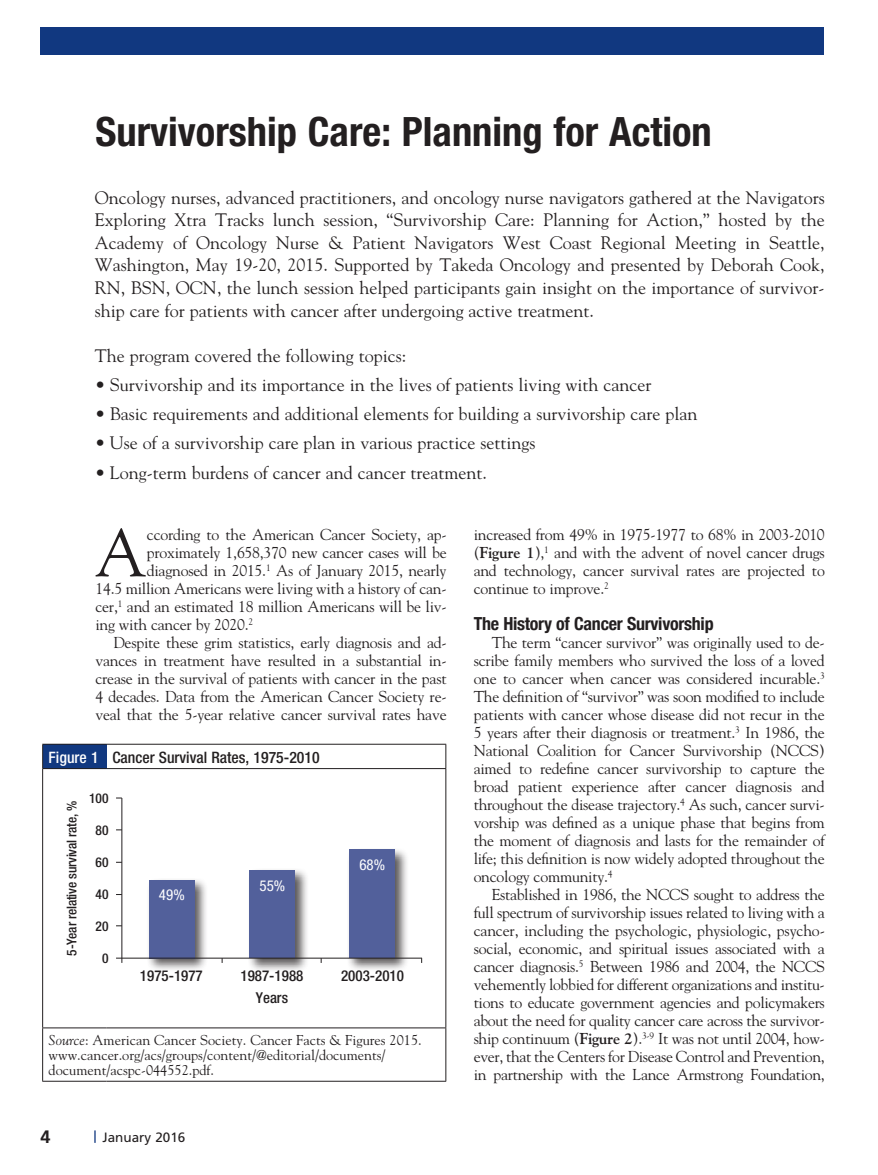
<style>
.page{position:relative;width:878px;height:1175px;background:#fff}
.page>*{position:absolute;margin:0;border:0;box-sizing:border-box;transform-origin:0 0}
.t1{font:66.9px "Goudy";color:#231f20}
.t2{font:700 condensed 40.5px "Helvetica Neue";color:#231f20}
.t3{font:18px/22.5px "Goudy";color:#231f20;text-align:justify}
.t4{font:700 condensed 18px "Helvetica Neue";letter-spacing:-.015em;color:#231f20}
.t5{font:700 18px "Frutiger";color:#231f20}
.t6{font:15.75px/18px "Goudy";letter-spacing:-.015em;color:#231f20;text-align:justify}
.t7{font:500 condensed 15.75px "Helvetica Neue";color:#231f20}
.t8{font:500 condensed 15px "Helvetica Neue";color:#231f20}
.t9{font:condensed 15px "Helvetica Neue";color:#fff}
.t10{font:14.25px/15px "Goudy";color:#231f20}
.t11{font:500 condensed 13.5px "Helvetica Neue";letter-spacing:-.015em;color:#231f20}
.t12{font:13.5px "Frutiger";color:#231f20}
.s1{color:#fff}
.s2{font-style:italic}
.s3{font-weight:700}
</style>
<div class="page">
<svg style="left:94px;top:1130px;width:2px;height:12px"></svg>
<div style="left:40px;top:27px;width:784px;height:27px;background:#113880"></div>
<div style="left:43px;top:744px;width:63px;height:24px;background:#113880"></div>
<hr style="left:106px;top:744px;width:340px;height:1px;background:#231f20">
<svg style="left:445px;top:744px;width:1px;height:24px"></svg>
<hr style="left:42px;top:744px;width:64px;height:1px;background:#231f20">
<svg style="left:42px;top:744px;width:1px;height:24px"></svg>
<hr style="left:42px;top:768px;width:64px;height:1px;background:#231f20">
<hr style="left:42px;top:769px;width:1px;height:258px;background:#231f20">
<hr style="left:106px;top:768px;width:340px;height:1px;background:#231f20">
<hr style="left:445px;top:769px;width:1px;height:258px;background:#231f20">
<hr style="left:42px;top:1027px;width:64px;height:1px;background:#231f20">
<hr style="left:42px;top:1028px;width:1px;height:52px;background:#231f20">
<hr style="left:106px;top:1027px;width:340px;height:1px;background:#231f20">
<hr style="left:445px;top:1028px;width:1px;height:52px;background:#231f20">
<hr style="left:42px;top:1080px;width:64px;height:1px;background:#231f20">
<hr style="left:106px;top:1080px;width:340px;height:1px;background:#231f20">
<hr style="left:121px;top:798px;width:1px;height:164px;background:#231f20">
<div style="left:146px;top:877px;width:62px;height:95px;background:#231f20;opacity:.75"></div>
<div style="left:149px;top:879px;width:46px;height:79px;background:#52609b"></div>
<div style="left:247px;top:867px;width:62px;height:104px;background:#231f20;opacity:.75"></div>
<div style="left:249px;top:870px;width:46px;height:88px;background:#52609b"></div>
<div style="left:346px;top:846px;width:63px;height:126px;background:#231f20;opacity:.75"></div>
<div style="left:349px;top:849px;width:46px;height:109px;background:#52609b"></div>
<hr style="left:116px;top:957px;width:306px;height:1px;background:#231f20">
<h2 class="t2" style="left:95px;top:107px;width:618px">Survivorship Care: Planning for Action</h2>
<p class="t3" style="left:95px;top:186px;width:731px">Oncology nurses, advanced practitioners, and oncology nurse navigators gathered at the Navigators Exploring Xtra Tracks lunch session, “Survivorship Care: Planning for Action,” hosted by the Academy of Oncology Nurse &amp; Patient Navigators West Coast Regional Meeting in Seattle, Washington, May 19-20, 2015. Supported by Takeda Oncology and presented by Deborah Cook, RN, BSN, OCN, the lunch session helped participants gain insight on the importance of survivor&shy;ship care for patients with cancer after undergoing active treatment.</p>
<p class="t3" style="left:95px;top:344px;width:313px">The program covered the following topics:</p>
<p class="t3" style="left:95px;top:373px;width:558px">• Survivorship and its importance in the lives of patients living with cancer</p>
<p class="t3" style="left:95px;top:402px;width:604px">• Basic requirements and additional elements for building a survivorship care plan</p>
<p class="t3" style="left:95px;top:431px;width:442px">• Use of a survivorship care plan in various practice settings</p>
<p class="t3" style="left:95px;top:461px;width:393px">• Long-term burdens of cancer and cancer treatment.</p>
<h1 class="t1" style="left:95px;top:511px;width:54px">A</h1>
<p class="t6" style="left:147px;top:525px;width:301px">ccording to the American Cancer Society, ap-</p>
<p class="t6" style="left:147px;top:543px;width:301px">proximately 1,658,370 new cancer cases will be</p>
<p class="t6" style="left:147px;top:561px;width:301px">diagnosed in 2015.<sup>1</sup> As of January 2015, nearly</p>
<p class="t6" style="left:95px;top:579px;width:353px">14.5 million Americans were living with a history of can-</p>
<p class="t6" style="left:95px;top:597px;width:353px">cer,<sup>1</sup> and an estimated 18 million Americans will be liv-</p>
<p class="t6" style="left:95px;top:615px;width:159px">ing with cancer by 2020.<sup>2</sup></p>
<p class="t6" style="left:113px;top:633px;width:335px">Despite these grim statistics, early diagnosis and ad-</p>
<p class="t6" style="left:95px;top:651px;width:352px">vances in treatment have resulted in a substantial in-</p>
<p class="t6" style="left:95px;top:669px;width:352px">crease in the survival of patients with cancer in the past</p>
<p class="t6" style="left:95px;top:687px;width:353px">4 decades. Data from the American Cancer Society re-</p>
<p class="t6" style="left:95px;top:705px;width:353px">veal that the 5-year relative cancer survival rates have</p>
<p class="t7" style="left:49px;top:747px;width:272px"><span class="s1">Figure 1</span> Cancer Survival Rates, 1975-2010</p>
<p class="t11" style="left:63px;top:955px;width:157px;rotate:-90deg">5-Year relative survival rate, %</p>
<p class="t11" style="left:89px;top:790px;width:21px">100</p>
<p class="t11" style="left:96px;top:822px;width:14px">80</p>
<p class="t11" style="left:96px;top:854px;width:14px">60</p>
<p class="t11" style="left:96px;top:886px;width:14px">40</p>
<p class="t11" style="left:96px;top:918px;width:14px">20</p>
<p class="t11" style="left:102px;top:950px;width:8px">0</p>
<p class="t9" style="left:159px;top:886px;width:27px">49%</p>
<p class="t9" style="left:259px;top:876px;width:27px">55%</p>
<p class="t9" style="left:359px;top:856px;width:27px">68%</p>
<p class="t8" style="left:140px;top:966px;width:64px">1975-1977</p>
<p class="t8" style="left:240px;top:966px;width:64px">1987-1988</p>
<p class="t8" style="left:341px;top:966px;width:64px">2003-2010</p>
<p class="t8" style="left:256px;top:988px;width:34px">Years</p>
<p class="t10" style="left:49px;top:1032px;width:374px"><span class="s2">Source</span>: American Cancer Society. Cancer Facts &amp; Figures 2015. www.cancer.org/acs/groups/content/@editorial/documents/ document/acspc-044552.pdf.</p>
<p class="t5" style="left:40px;top:1125px;width:12px">4</p>
<p class="t12" style="left:102px;top:1129px;width:84px">January 2016</p>
<p class="t6" style="left:473px;top:525px;width:353px">increased from 49% in 1975-1977 to 68% in 2003-2010 (<span class="s3">Figure 1</span>),<sup>1</sup> and with the advent of novel cancer drugs and technology, cancer survival rates are projected to continue to improve.<sup>2</sup></p>
<p class="t4" style="left:473px;top:609px;width:241px">The History of Cancer Survivorship</p>
<p class="t6" style="left:473px;top:633px;width:353px;text-indent:18px">The term “cancer survivor” was originally used to de&shy;scribe family members who survived the loss of a loved one to cancer when cancer was considered incurable.<sup>3<br></sup>The definition of “survivor” was soon modified to include patients with cancer whose disease did not recur in the 5 years after their diagnosis or treatment.<sup>3</sup> In 1986, the National Coalition for Cancer Survivorship (NCCS) aimed to redefine cancer survivorship to capture the broad patient experience after cancer diagnosis and throughout the disease trajectory.<sup>4</sup> As such, cancer survi&shy;vorship was defined as a unique phase that begins from the moment of diagnosis and lasts for the remainder of life; this definition is now widely adopted throughout the oncology community.<sup>4</sup></p>
<p class="t6" style="left:473px;top:885px;width:353px;text-indent:18px">Established in 1986, the NCCS sought to address the full spectrum of survivorship issues related to living with a cancer, including the psychologic, physiologic, psycho&shy;social, economic, and spiritual issues associated with a cancer diagnosis.<sup>5</sup> Between 1986 and 2004, the NCCS vehemently lobbied for different organizations and institu&shy;tions to educate government agencies and policymakers about the need for quality cancer care across the survivor&shy;ship continuum (<span class="s3">Figure 2</span>).<sup>3-9</sup> It was not until 2004, how&shy;ever, that the Centers for Disease Control and Prevention, in partnership with the Lance Armstrong Foundation,</p>
</div>
